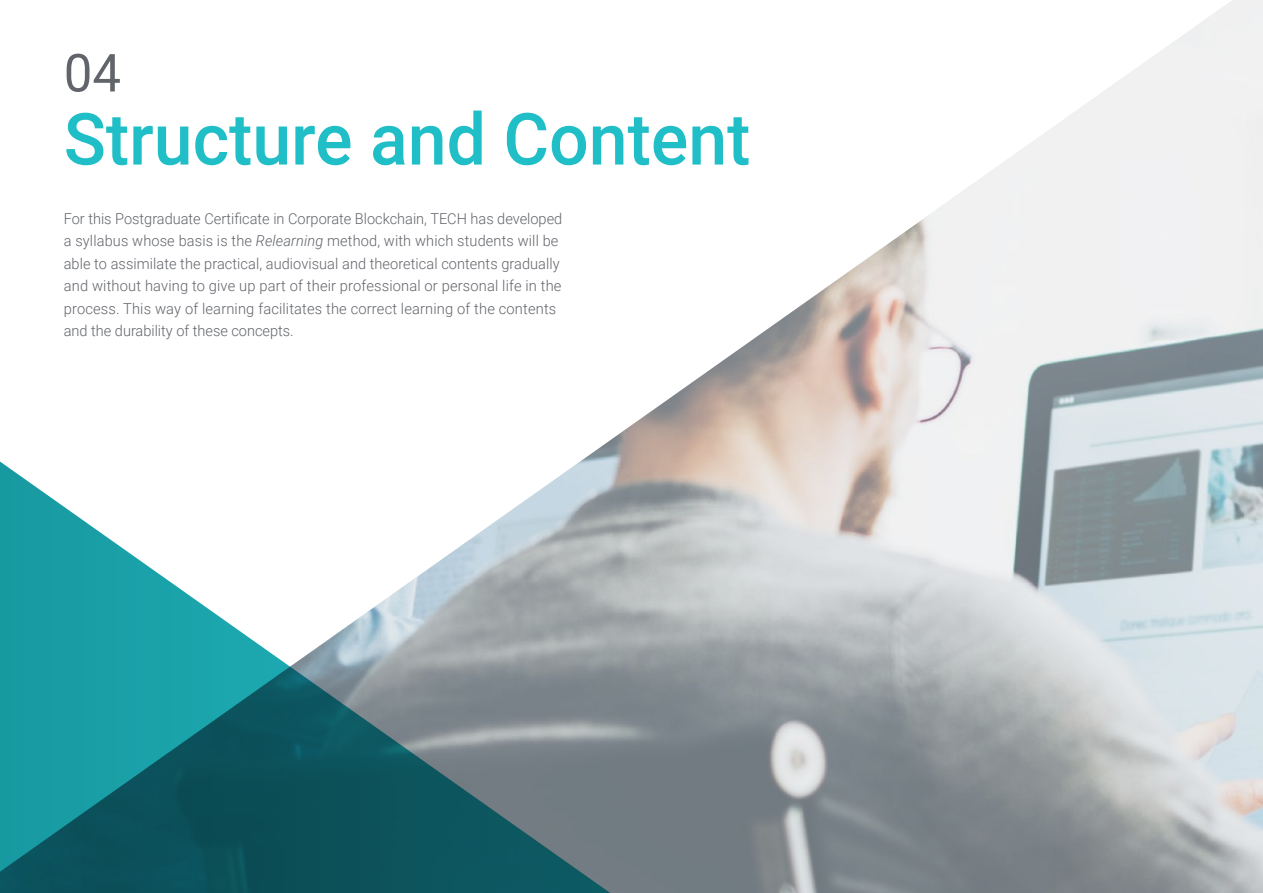
<style>
.page{position:relative;width:1263px;height:893px;background:#fff}
.page>*{position:absolute;margin:0;border:0;box-sizing:border-box;transform-origin:0 0}
.t1{font:500 72px "Roboto";color:#20bec6}
.t2{font:52.5px "Roboto";color:#61646a}
.t3{font:300 15px/22.5px "Roboto";letter-spacing:.005em;color:#61646a}
.s1{font-style:italic}
</style>
<div class="page">
<img style="left:602px;top:0;width:661px;height:893px">
<svg style="left:0;top:446px;width:640px;height:447px"></svg>
<h2 class="t2" style="left:64px;top:36px;width:59px">04</h2>
<h1 class="t1" style="left:64px;top:89px;width:688px">Structure and Content</h1>
<p class="t3" style="left:64px;top:207px;width:500px">For this Postgraduate Certificate in Corporate Blockchain, TECH has developed a syllabus whose basis is the <span class="s1">Relearning</span> method, with which students will be able to assimilate the practical, audiovisual and theoretical contents gradually and without having to give up part of their professional or personal life in the process. This way of learning facilitates the correct learning of the contents and the durability of these concepts.</p>
</div>
